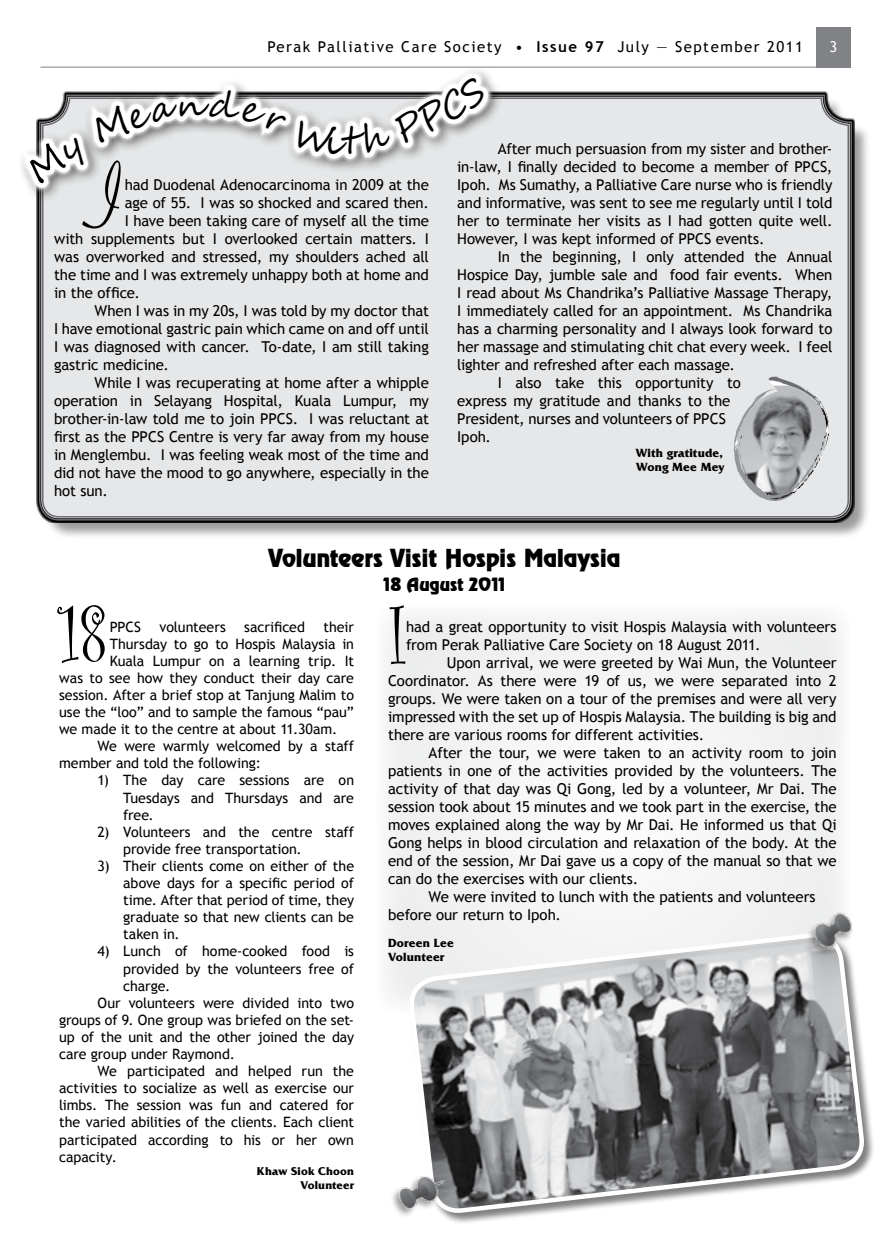
<style>
.page{position:relative;width:891px;height:1242px;background:#fff}
.page>*{position:absolute;margin:0;border:0;box-sizing:border-box;transform-origin:0 0}
._1para{font:88.8px "Coronet";color:#000;scale:.7 1}
.bodytxt{font:87px "Curlz";color:#000;scale:.77 1}
.bodytxt-2{font:82.65px "Curlz";color:#000;scale:.77 1}
.bodytxt-3{font:100 27px "Revue";letter-spacing:-.005em;color:#000}
.bodytxt-4{font:100 19.95px "Revue";color:#000}
.bodytxt-5{font:15px/18px "Trebuchet MS";letter-spacing:-.005em;color:#000;text-align:justify}
._1para-2{font:15px "Trebuchet MS";letter-spacing:-.005em;color:#000}
.bodytxt-6{font:15px "Trebuchet MS";letter-spacing:.1em;color:#000}
.t1{font:15px "Trebuchet MS";color:#fff}
.bodytxt-7{font:14.25px/17.1px "Trebuchet MS";letter-spacing:-.005em;color:#000;text-align:justify}
.speaker_details{font:700 12.45px "Friz Quadrata";letter-spacing:.015em;color:#000}
.speaker_details-2{font:700 11.85px "Friz Quadrata";letter-spacing:.015em;color:#000}
.s1{font-weight:700}
</style>
<div class="page">
<div style="left:376px;top:604px;width:474px;height:409px;background:#f3f3f4;border-radius:18px"></div>
<div style="left:42px;top:97px;width:828px;height:442px;background:#000;opacity:.4"></div>
<div style="left:41px;top:97px;width:809px;height:421px;background:#e6e7e8"></div>
<div style="left:816px;top:27px;width:34px;height:41px;background:#808285"></div>
<hr style="left:40px;top:67px;width:810px;height:1px;background:#808285">
<div style="left:409px;top:933px;width:466px;height:291px;background:#000;opacity:.5"></div>
<svg style="left:409px;top:933px;width:456px;height:291px"></svg>
<div style="left:16px;top:65px;width:487px;height:137px;background:#000;opacity:.75"></div>
<div style="left:390px;top:1174px;width:56px;height:43px;background:#000;opacity:.4"></div>
<img style="left:397px;top:1168px;width:49px;height:49px">
<img style="left:798px;top:912px;width:66px;height:54px">
<svg style="left:715px;top:376px;width:123px;height:138px;background:#c4c5c7"></svg>
<svg style="left:17px;top:65px;width:477px;height:343px"></svg>
<p class="bodytxt-6" style="left:267px;top:37px;width:537px">Perak Palliative Care Society • <span class="s1">Issue 97</span> July — September 2011</p>
<p class="t1" style="left:829px;top:37px;width:9px">3</p>
<p class="_1para" style="left:76px;top:142px;width:52px">I</p>
<p class="_1para-2" style="left:125px;top:176px;width:306px">had Duodenal Adenocarcinoma in 2009 at the</p>
<p class="_1para-2" style="left:125px;top:194px;width:306px">age of 55. I was so shocked and scared then.</p>
<p class="_1para-2" style="left:125px;top:212px;width:306px">I have been taking care of myself all the time</p>
<p class="_1para-2" style="left:54px;top:230px;width:376px">with supplements but I overlooked certain matters. I</p>
<p class="_1para-2" style="left:54px;top:248px;width:376px">was overworked and stressed, my shoulders ached all</p>
<p class="_1para-2" style="left:54px;top:266px;width:376px">the time and I was extremely unhappy both at home and</p>
<p class="_1para-2" style="left:54px;top:284px;width:87px">in the office.</p>
<p class="bodytxt-5" style="left:54px;top:302px;width:376px;text-indent:40px">When I was in my 20s, I was told by my doctor that I have emotional gastric pain which came on and off until I was diagnosed with cancer. To-date, I am still taking gastric medicine.</p>
<p class="bodytxt-5" style="left:54px;top:374px;width:376px;text-indent:40px">While I was recuperating at home after a whipple operation in Selayang Hospital, Kuala Lumpur, my brother-in-law told me to join PPCS. I was reluctant at first as the PPCS Centre is very far away from my house in Menglembu. I was feeling weak most of the time and did not have the mood to go anywhere, especially in the hot sun.</p>
<p class="bodytxt-5" style="left:457px;top:140px;width:377px;text-indent:40px">After much persuasion from my sister and brother&shy;in-law, I finally decided to become a member of PPCS, Ipoh. Ms Sumathy, a Palliative Care nurse who is friendly and informative, was sent to see me regularly until I told her to terminate her visits as I had gotten quite well.<br>However, I was kept informed of PPCS events.</p>
<p class="bodytxt-5" style="left:457px;top:248px;width:377px;text-indent:40px">In the beginning, I only attended the Annual Hospice Day, jumble sale and food fair events. When I read about Ms Chandrika’s Palliative Massage Therapy, I immediately called for an appointment. Ms Chandrika has a charming personality and I always look forward to her massage and stimulating chit chat every week. I feel lighter and refreshed after each massage.</p>
<p class="bodytxt-5" style="left:457px;top:374px;width:285px;text-align:left;text-indent:40px">I also take this opportunity to express my gratitude and thanks to the<br>President, nurses and volunteers of PPCS<br>Ipoh.</p>
<p class="speaker_details" style="left:636px;top:446px;width:89px">With gratitude,</p>
<p class="speaker_details" style="left:636px;top:460px;width:90px">Wong Mee Mey</p>
<p class="bodytxt-3" style="left:269px;top:547px;width:353px">Volunteers Visit Hospis Malaysia</p>
<p class="bodytxt-4" style="left:384px;top:577px;width:123px">18 August 2011</p>
<p class="bodytxt-2" style="left:59px;top:576px;width:63px">18</p>
<p class="bodytxt-7" style="left:110px;top:618px;width:33px">PPCS</p>
<p class="bodytxt-7" style="left:160px;top:618px;width:68px">volunteers</p>
<p class="bodytxt-7" style="left:244px;top:618px;width:62px">sacrificed</p>
<p class="bodytxt-7" style="left:324px;top:618px;width:32px">their</p>
<p class="bodytxt-7" style="left:110px;top:635px;width:246px">Thursday to go to Hospis Malaysia in</p>
<p class="bodytxt-7" style="left:110px;top:652px;width:246px">Kuala Lumpur on a learning trip. It</p>
<p class="bodytxt-7" style="left:59px;top:669px;width:296px">was to see how they conduct their day care</p>
<p class="bodytxt-7" style="left:59px;top:687px;width:296px">session. After a brief stop at Tanjung Malim to</p>
<p class="bodytxt-7" style="left:59px;top:704px;width:296px">use the “loo” and to sample the famous “pau”</p>
<p class="bodytxt-7" style="left:59px;top:721px;width:280px">we made it to the centre at about 11.30am.</p>
<p class="bodytxt-7" style="left:59px;top:738px;width:296px;text-indent:38px">We were warmly welcomed by a staff member and told the following:</p>
<p class="bodytxt-7" style="left:123px;top:772px;width:232px;text-indent:-26px">1) The day care sessions are on Tuesdays and Thursdays and are free.</p>
<p class="bodytxt-7" style="left:123px;top:823px;width:232px;text-indent:-26px">2) Volunteers and the centre staff provide free transportation.</p>
<p class="bodytxt-7" style="left:123px;top:858px;width:232px;text-indent:-26px">3) Their clients come on either of the above days for a specific period of time. After that period of time, they graduate so that new clients can be taken in.</p>
<p class="bodytxt-7" style="left:123px;top:943px;width:232px;text-indent:-26px">4) Lunch of home-cooked food is provided by the volunteers free of charge.</p>
<p class="bodytxt-7" style="left:59px;top:994px;width:296px;text-indent:38px">Our volunteers were divided into two groups of 9. One group was briefed on the set&shy;up of the unit and the other joined the day care group under Raymond.</p>
<p class="bodytxt-7" style="left:59px;top:1063px;width:296px;text-indent:38px">We participated and helped run the activities to socialize as well as exercise our limbs. The session was fun and catered for the varied abilities of the clients. Each client participated according to his or her own capacity.</p>
<p class="speaker_details-2" style="left:257px;top:1165px;width:99px">Khaw Siok Choon</p>
<p class="speaker_details-2" style="left:300px;top:1178px;width:55px">Volunteer</p>
<p class="bodytxt" style="left:388px;top:574px;width:25px">I</p>
<p class="bodytxt-5" style="left:406px;top:618px;width:432px">had a great opportunity to visit Hospis Malaysia with volunteers from Perak Palliative Care Society on 18 August 2011.</p>
<p class="bodytxt-5" style="left:388px;top:654px;width:450px;text-indent:59px">Upon arrival, we were greeted by Wai Mun, the Volunteer Coordinator. As there were 19 of us, we were separated into 2 groups. We were taken on a tour of the premises and were all very impressed with the set up of Hospis Malaysia. The building is big and there are various rooms for different activities.</p>
<p class="bodytxt-5" style="left:388px;top:744px;width:450px;text-indent:40px">After the tour, we were taken to an activity room to join patients in one of the activities provided by the volunteers. The activity of that day was Qi Gong, led by a volunteer, Mr Dai. The session took about 15 minutes and we took part in the exercise, the moves explained along the way by Mr Dai. He informed us that Qi Gong helps in blood circulation and relaxation of the body. At the end of the session, Mr Dai gave us a copy of the manual so that we can do the exercises with our clients.</p>
<p class="bodytxt-5" style="left:388px;top:888px;width:429px;text-indent:40px">We were invited to lunch with the patients and volunteers before our return to Ipoh.</p>
<p class="speaker_details" style="left:388px;top:936px;width:67px">Doreen Lee</p>
<p class="speaker_details" style="left:388px;top:950px;width:58px">Volunteer</p>
</div>
